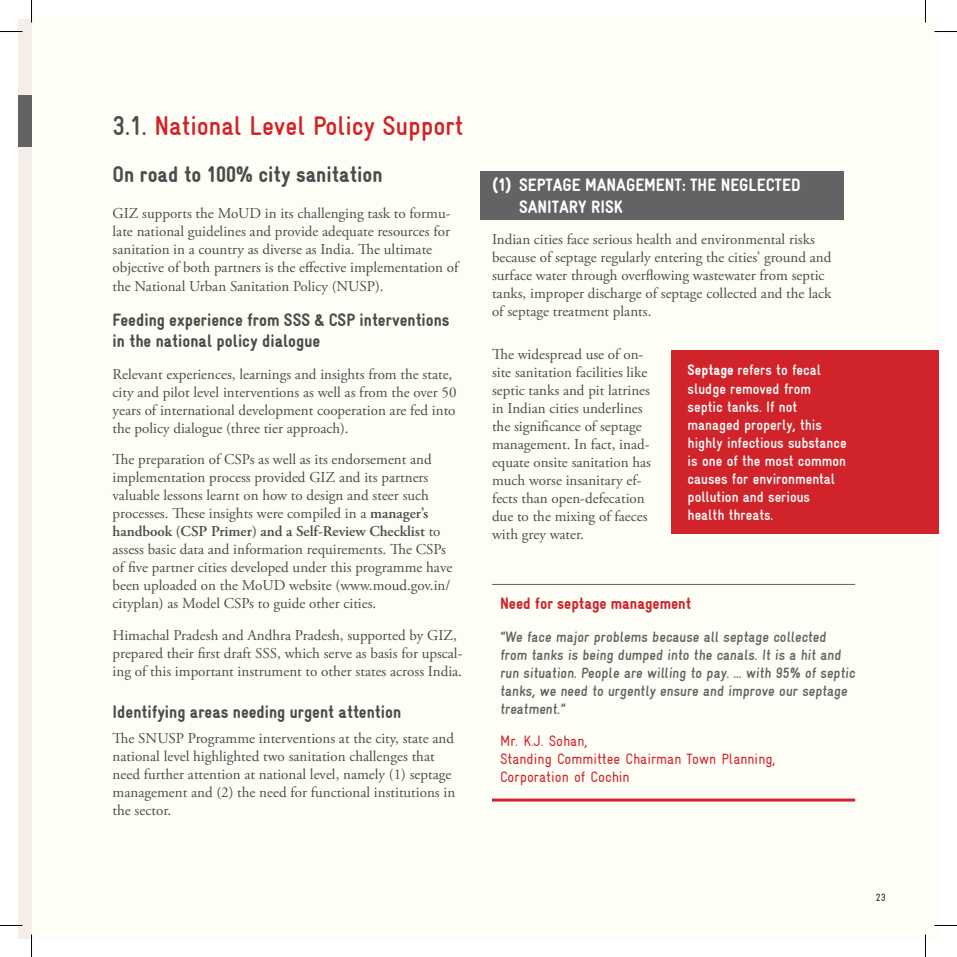
<style>
.page{position:relative;width:957px;height:957px;background:#fff}
.page>*{position:absolute;margin:0;border:0;box-sizing:border-box;transform-origin:0 0}
.t1{font:700 condensed 27px "Gravur";color:#d1232a}
.t2{font:900 condensed 22.5px "Gravur";color:#4b4c4d}
.t3{font:900 condensed 18px/21.6px "Gravur";color:#4b4c4d}
.t4{font:900 condensed 18px/21.6px "Gravur";color:#fff}
.t5{font:900 condensed 16.5px "Gravur";color:#d1232a}
.t6{font:15px/18px "Adobe Garamond Pro";color:#4b4c4d}
.t7{font:700 condensed 15px/18px "Gravur";color:#636366}
.t8{font:700 condensed 15px/18px "Gravur";color:#fff}
.t9{font:condensed 15px/18px "Gravur";color:#d1232a}
.t10{font:condensed 10.5px "Gravur";color:#231f20}
.s1{color:#4b4c4d}
.s2{font-weight:600}
.s3{font-weight:900}
</style>
<div class="page">
<div style="left:18px;top:18px;width:920px;height:920px;background:#fffef6"></div>
<div style="left:18px;top:19px;width:14px;height:919px;background:#f4ede8"></div>
<div style="left:18px;top:95px;width:14px;height:51px;background:#636366"></div>
<div style="left:671px;top:350px;width:267px;height:183px;background:#d1232a"></div>
<hr style="left:492px;top:584px;width:362px;height:1px;background:#636366">
<hr style="left:492px;top:798px;width:362px;height:3px;background:#d1232a">
<div style="left:480px;top:171px;width:363px;height:49px;background:#636366"></div>
<hr style="left:0;top:924px;width:22px;height:2px;background:#fff">
<hr style="left:934px;top:924px;width:22px;height:2px;background:#fff">
<hr style="left:924px;top:0;width:2px;height:22px;background:#fff">
<hr style="left:924px;top:934px;width:2px;height:22px;background:#fff">
<svg style="left:0;top:31px;width:22px;height:1px"></svg>
<svg style="left:934px;top:31px;width:22px;height:1px"></svg>
<svg style="left:31px;top:0;width:1px;height:22px"></svg>
<svg style="left:31px;top:934px;width:1px;height:22px"></svg>
<h1 class="t1" style="left:112px;top:111px;width:352px"><span class="s1">3.1.</span> National Level Policy Support</h1>
<h2 class="t2" style="left:112px;top:162px;width:271px">On road to 100% city sanitation</h2>
<p class="t6" style="left:112px;top:205px;width:347px">GIZ supports the MoUD in its challenging task to formu&shy;late national guidelines and provide adequate resources for sanitation in a country as diverse as India. The ultimate objective of both partners is the effective implementation of the National Urban Sanitation Policy (NUSP).</p>
<p class="t3" style="left:112px;top:308px;width:338px">Feeding experience from SSS &amp; CSP interventions in the national policy dialogue</p>
<p class="t6" style="left:112px;top:365px;width:345px">Relevant experiences, learnings and insights from the state, city and pilot level interventions as well as from the over 50 years of international development cooperation are fed into the policy dialogue (three tier approach).</p>
<p class="t6" style="left:112px;top:451px;width:341px">The preparation of CSPs as well as its endorsement and implementation process provided GIZ and its partners valuable lessons learnt on how to design and steer such processes. These insights were compiled in a <span class="s2">manager’s handbook (CSP Primer) and a Self-Review Checklist</span> to assess basic data and information requirements. The CSPs of five partner cities developed under this programme have been uploaded on the MoUD website (www.moud.gov.in/ cityplan) as Model CSPs to guide other cities.</p>
<p class="t6" style="left:112px;top:626px;width:351px">Himachal Pradesh and Andhra Pradesh, supported by GIZ, prepared their first draft SSS, which serve as basis for upscal&shy;ing of this important instrument to other states across India.</p>
<p class="t3" style="left:112px;top:700px;width:290px">Identifying areas needing urgent attention</p>
<p class="t6" style="left:112px;top:729px;width:344px">The SNUSP Programme interventions at the city, state and national level highlighted two sanitation challenges that need further attention at national level, namely (1) septage management and (2) the need for functional institutions in the sector.</p>
<p class="t4" style="left:519px;top:174px;width:281px;text-indent:-27px">(1) Septage management: The neglected sanitary risk</p>
<p class="t6" style="left:492px;top:231px;width:341px">Indian cities face serious health and environmental risks because of septage regularly entering the cities’ ground and surface water through overflowing wastewater from septic tanks, improper discharge of septage collected and the lack of septage treatment plants.</p>
<p class="t6" style="left:492px;top:346px;width:160px">The widespread use of on&shy;site sanitation facilities like septic tanks and pit latrines in Indian cities underlines the significance of septage management. In fact, inad&shy;equate onsite sanitation has much worse insanitary ef&shy;fects than open-defecation due to the mixing of faeces with grey water.</p>
<p class="t8" style="left:687px;top:361px;width:160px"><span class="s3">Septage</span> refers to fecal sludge removed from septic tanks. If not managed properly, this highly infectious substance is one of the most common causes for environmental pollution and serious health threats.</p>
<p class="t5" style="left:500px;top:594px;width:192px">Need for septage management</p>
<p class="t7" style="left:500px;top:628px;width:358px">“We face major problems because all septage collected from tanks is being dumped into the canals. It is a hit and run situation. People are willing to pay. … with 95% of septic tanks, we need to urgently ensure and improve our septage treatment.”</p>
<p class="t9" style="left:500px;top:731px;width:277px">Mr. K.J. Sohan,<br>Standing Committee Chairman Town Planning,<br>Corporation of Cochin</p>
<p class="t10" style="left:875px;top:891px;width:12px">23</p>
</div>
